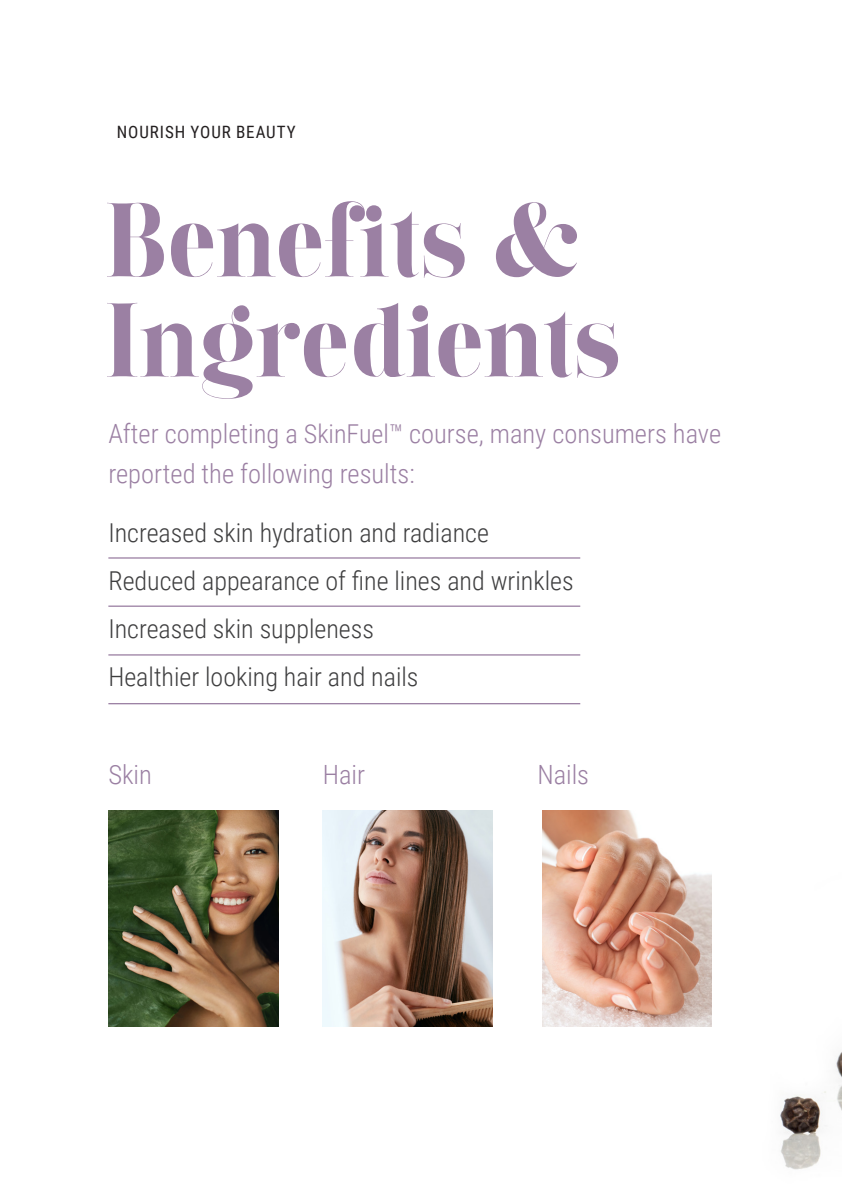
<style>
.page{position:relative;width:842px;height:1191px;background:#fff}
.page>*{position:absolute;margin:0;border:0;box-sizing:border-box;transform-origin:0 0}
.t1{font:106px "Thrift";color:#9b80a3;scale:.95 1}
.t2{font:300 26.4px "Roboto Condensed";color:#9b80a3}
.t3{font:300 26px "Roboto Condensed";color:#3e3e3f}
.t4{font:17px "Roboto Condensed";letter-spacing:.055em;color:#231f20}
.s1{font-size:26px}
</style>
<div class="page">
<hr style="left:108px;top:557px;width:472px;height:1px;background:#9b80a3">
<hr style="left:108px;top:605px;width:472px;height:2px;background:#9b80a3">
<hr style="left:108px;top:654px;width:472px;height:1px;background:#9b80a3">
<hr style="left:108px;top:703px;width:472px;height:1px;background:#9b80a3">
<img style="left:108px;top:810px;width:170px;height:217px">
<img style="left:323px;top:810px;width:169px;height:217px">
<img style="left:542px;top:810px;width:169px;height:217px">
<img style="left:780px;top:1052px;width:61px;height:118px">
<p class="t4" style="left:117px;top:120px;width:180px">NOURISH YOUR BEAUTY</p>
<p class="t1" style="left:105px;top:172px;width:502px">Benefits &amp;</p>
<p class="t1" style="left:105px;top:272px;width:544px">Ingredients</p>
<p class="t2" style="left:108px;top:415px;width:614px">After completing a <span class="s1">SkinFuel™</span> course, many consumers have</p>
<p class="t2" style="left:108px;top:455px;width:308px">reported the following results:</p>
<p class="t3" style="left:108px;top:514px;width:382px">Increased skin hydration and radiance</p>
<p class="t3" style="left:108px;top:562px;width:466px">Reduced appearance of fine lines and wrinkles</p>
<p class="t3" style="left:108px;top:610px;width:267px">Increased skin suppleness</p>
<p class="t3" style="left:108px;top:658px;width:311px">Healthier looking hair and nails</p>
<p class="t2" style="left:108px;top:756px;width:45px">Skin</p>
<p class="t2" style="left:323px;top:756px;width:44px">Hair</p>
<p class="t2" style="left:537px;top:756px;width:53px">Nails</p>
</div>
